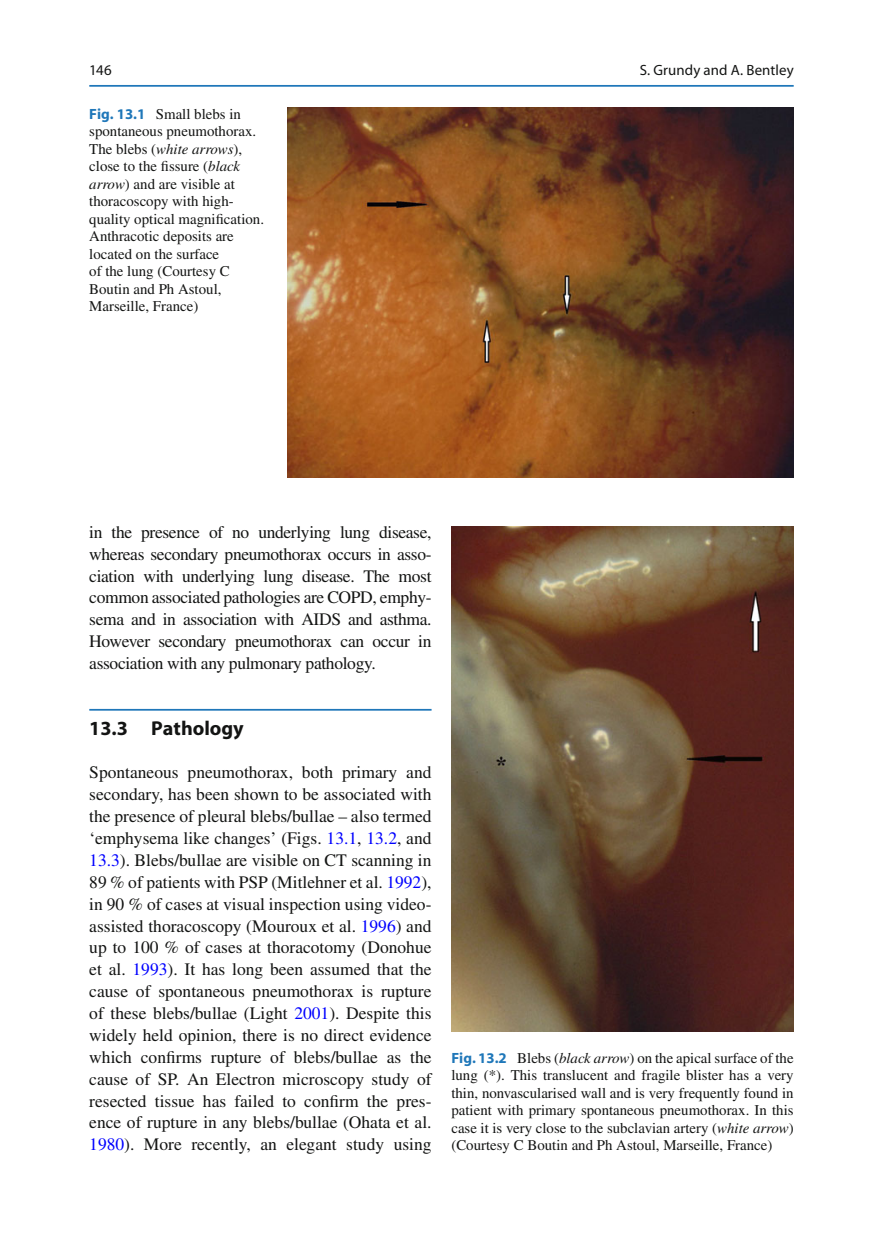
<style>
.page{position:relative;width:883px;height:1260px;background:#fff}
.page>*{position:absolute;margin:0;border:0;box-sizing:border-box;transform-origin:0 0}
.t1{font:700 20.12px "Myriad";color:#131413}
.t2{font:17.5px/21.9px "Times";letter-spacing:-.02em;color:#131413;text-align:justify}
.t3{font:14.88px/17.5px "Times";color:#131413}
.t4{font:14.88px "Myriad";letter-spacing:.01em;color:#131413}
.s1{font-family:"Myriad";font-weight:700;color:#1f77b9}
.s2{font-style:italic}
.s3{color:#00f}
</style>
<div class="page">
<hr style="left:89px;top:709px;width:343px;height:2px;background:#1f77b9">
<img style="left:288px;top:107px;width:506px;height:370px">
<img style="left:451px;top:527px;width:343px;height:505px">
<hr style="left:89px;top:85px;width:705px;height:2px;background:#1f77b9">
<p class="t4" style="left:89px;top:64px;width:24px">146</p>
<p class="t3" style="left:89px;top:106px;width:176px"><span class="s1">Fig. 13.1</span> Small blebs in spontaneous pneumothorax.<br>The blebs ( <span class="s2">white arrows</span> ), close to the fissure ( <span class="s2">black arrow</span> ) and are visible at thoracoscopy with high&shy;quality optical magnification.<br>Anthracotic deposits are located on the surface<br>of the lung (Courtesy C<br>Boutin and Ph Astoul,<br>Marseille, France)</p>
<p class="t4" style="left:640px;top:64px;width:155px">S. Grundy and A. Bentley</p>
<p class="t2" style="left:89px;top:523px;width:344px">in the presence of no underlying lung disease, whereas secondary pneumothorax occurs in asso&shy;ciation with underlying lung disease. The most common associated pathologies are COPD, emphy&shy;sema and in association with AIDS and asthma.<br>However secondary pneumothorax can occur in association with any pulmonary pathology.</p>
<p class="t1" style="left:89px;top:720px;width:156px">13.3 Pathology</p>
<p class="t2" style="left:89px;top:763px;width:344px">Spontaneous pneumothorax, both primary and secondary, has been shown to be associated with the presence of pleural blebs/bullae – also termed ‘emphysema like changes’ (Figs. <span class="s3">13.1</span> , <span class="s3">13.2</span> , and <span class="s3">13.3</span> ). Blebs/bullae are visible on CT scanning in 89 % of patients with PSP (Mitlehner et al. <span class="s3">1992</span> ), in 90 % of cases at visual inspection using video&shy;assisted thoracoscopy (Mouroux et al. <span class="s3">1996</span> ) and up to 100 % of cases at thoracotomy (Donohue et al. <span class="s3">1993</span> ). It has long been assumed that the cause of spontaneous pneumothorax is rupture of these blebs/bullae (Light <span class="s3">2001</span> ). Despite this widely held opinion, there is no direct evidence which confirms rupture of blebs/bullae as the cause of SP. An Electron microscopy study of resected tissue has failed to confirm the pres&shy;ence of rupture in any blebs/bullae (Ohata et al.<br><span class="s3">1980</span> ). More recently, an elegant study using</p>
<p class="t3" style="left:451px;top:1051px;width:344px;text-align:justify"><span class="s1">Fig. 13.2</span> Blebs ( <span class="s2">black arrow</span> ) on the apical surface of the lung (*). This translucent and fragile blister has a very thin, nonvascularised wall and is very frequently found in patient with primary spontaneous pneumothorax. In this case it is very close to the subclavian artery ( <span class="s2">white arrow</span> ) (Courtesy C Boutin and Ph Astoul, Marseille, France)</p>
</div>
